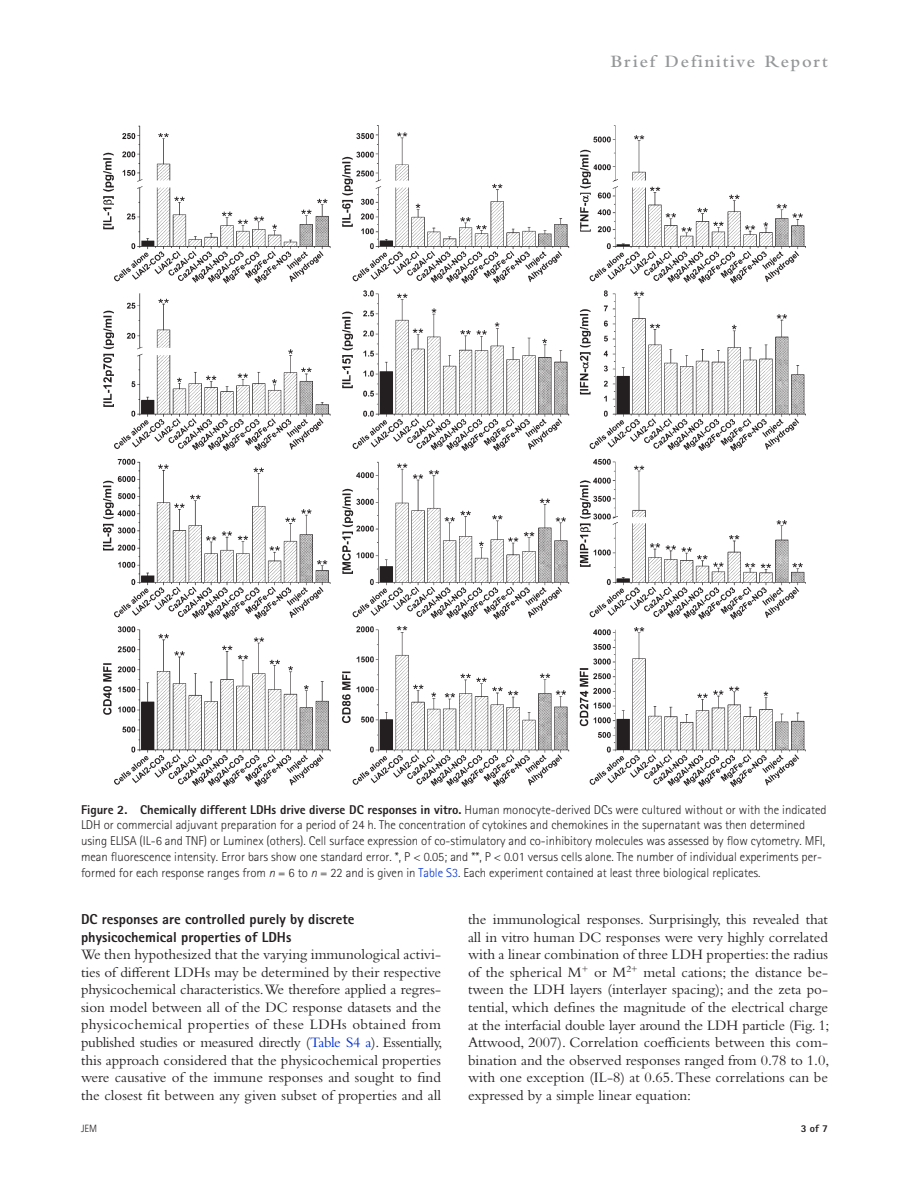
<style>
.page{position:relative;width:918px;height:1188px;background:#fff}
.page>*{position:absolute;margin:0;border:0;box-sizing:border-box;transform-origin:0 0}
.t1{font:600 18px "Bembo Std";letter-spacing:.1em;color:#949698}
.t2{font:15px/17.5px "Bembo Std";color:#231f20;text-align:justify}
.t3{font:800 14.4px/17.5px "Rotis Sans Serif Std";color:#231f20}
.t4{font:300 12.75px/15.8px "Rotis Sans Serif Std";letter-spacing:-.005em;color:#231f20}
.t5{font:300 10.5px "Rotis Sans Serif Std";color:#231f20}
.t6{font:800 10.5px "Rotis Sans Serif Std";color:#231f20}
.s1{font-weight:800}
.s2{font-style:italic}
.s3{color:#0030d1}
</style>
<div class="page">
<img style="left:104px;top:125px;width:701px;height:662px">
<p class="t1" style="left:611px;top:51px;width:219px">Brief Definitive Report</p>
<p class="t4" style="left:81px;top:802px;width:747px"><span class="s1">Figure 2. Chemically different LDHs drive diverse DC responses in vitro.</span> Human monocyte-derived DCs were cultured without or with the indicated LDH or commercial adjuvant preparation for a period of 24 h. The concentration of cytokines and chemokines in the supernatant was then determined using ELISA (IL-6 and TNF) or Luminex (others). Cell surface expression of co-stimulatory and co-inhibitory molecules was assessed by flow cytometry. MFI, mean fluorescence intensity. Error bars show one standard error. *, P &lt; 0.05; and **, P &lt; 0.01 versus cells alone. The number of individual experiments per&shy;formed for each response ranges from <span class="s2">n</span> = 6 to <span class="s2">n</span> = 22 and is given in <span class="s3">Table S3</span>. Each experiment contained at least three biological replicates.</p>
<p class="t3" style="left:81px;top:910px;width:275px">DC responses are controlled purely by discrete physicochemical properties of LDHs</p>
<p class="t2" style="left:81px;top:945px;width:363px">We then hypothesized that the varying immunological activi&shy;ties of different LDHs may be determined by their respective physicochemical characteristics. We therefore applied a regres&shy;sion model between all of the DC response datasets and the physicochemical properties of these LDHs obtained from published studies or measured directly (<span class="s3">Table S4 a</span>). Essentially, this approach considered that the physicochemical properties were causative of the immune responses and sought to find the closest fit between any given subset of properties and all</p>
<p class="t2" style="left:468px;top:911px;width:363px">the immunological responses. Surprisingly, this revealed that all in vitro human DC responses were very highly correlated with a linear combination of three LDH properties: the radius of the spherical M<sup>+</sup> or M<sup>2+</sup> metal cations; the distance be&shy;tween the LDH layers (interlayer spacing); and the zeta po&shy;tential, which defines the magnitude of the electrical charge at the interfacial double layer around the LDH particle (Fig. 1; Attwood, 2007). Correlation coefficients between this com&shy;bination and the observed responses ranged from 0.78 to 1.0, with one exception (IL-8) at 0.65. These correlations can be expressed by a simple linear equation:</p>
<p class="t5" style="left:81px;top:1123px;width:18px">JEM</p>
<p class="t6" style="left:810px;top:1122px;width:20px">of 7</p>
</div>
